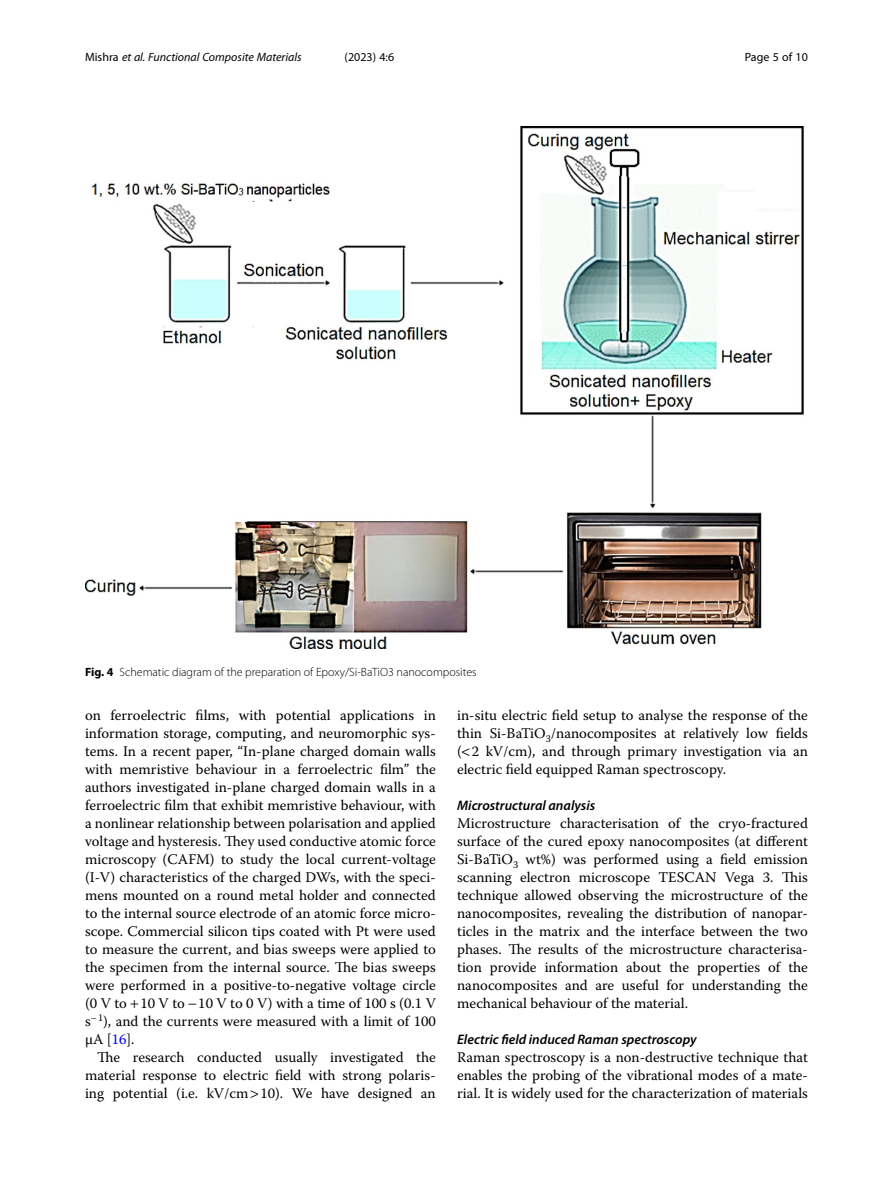
<style>
.page{position:relative;width:893px;height:1191px;background:#fff}
.page>*{position:absolute;margin:0;border:0;box-sizing:border-box;transform-origin:0 0}
.Body_Text{font:14.7px/18px "Warnock Pro";color:#000;text-align:justify}
.Body_Text_Indent{font:14.7px/18px "Warnock Pro";color:#000;text-align:justify}
.Head_3{font:italic 600 13.8px "Myriad Pro";color:#000}
.Figure_Caption{font:300 12px "Myriad Pro";color:#000}
.t1{font:italic 12px "Myriad Pro";color:#000}
.t2{font:12px "Myriad Pro";color:#000}
.s1{font-style:normal}
.s2{font-weight:700}
.s3{color:#00f}
</style>
<div class="page">
<img style="left:85px;top:126px;width:719px;height:523px">
<p class="t1" style="left:85px;top:50px;width:218px"><span class="s1">Mishra</span> et al. Functional Composite Materials</p>
<p class="t2" style="left:345px;top:50px;width:51px">(2023) 4:6</p>
<p class="t2" style="left:745px;top:50px;width:65px">Page 5 of 10</p>
<p class="Figure_Caption" style="left:85px;top:665px;width:393px"><span class="s2">Fig. 4</span> Schematic diagram of the preparation of Epoxy/Si-BaTiO3 nanocomposites</p>
<p class="Body_Text" style="left:85px;top:706px;width:352px">on ferroelectric films, with potential applications in information storage, computing, and neuromorphic sys&shy;tems. In a recent paper, “In-plane charged domain walls with memristive behaviour in a ferroelectric film” the authors investigated in-plane charged domain walls in a ferroelectric film that exhibit memristive behaviour, with a nonlinear relationship between polarisation and applied voltage and hysteresis. They used conductive atomic force microscopy (CAFM) to study the local current-voltage (I-V) characteristics of the charged DWs, with the speci&shy;mens mounted on a round metal holder and connected to the internal source electrode of an atomic force micro&shy;scope. Commercial silicon tips coated with Pt were used to measure the current, and bias sweeps were applied to the specimen from the internal source. The bias sweeps were performed in a positive-to-negative voltage circle (0 V to 10 V to −10 V to 0 V) with a time of 100 s (0.1 V s<sup>−</sup><sup>1</sup>), and the currents were measured with a limit of 100 µΑ [<span class="s3">16</span>].</p>
<p class="Body_Text_Indent" style="left:85px;top:1048px;width:352px;text-indent:12px">The research conducted usually investigated the material response to electric field with strong polaris&shy;ing potential (i.e. kV/cm 10). We have designed an</p>
<p class="Body_Text_Indent" style="left:457px;top:706px;width:352px">in-situ electric field setup to analyse the response of the thin Si-BaTiO<sub>3</sub>/nanocomposites at relatively low fields ( 2 kV/cm), and through primary investigation via an electric field equipped Raman spectroscopy.</p>
<p class="Head_3" style="left:457px;top:797px;width:140px">Microstructural analysis</p>
<p class="Body_Text" style="left:457px;top:814px;width:352px">Microstructure characterisation of the cryo-fractured surface of the cured epoxy nanocomposites (at different Si-BaTiO<sub>3</sub> wt%) was performed using a field emission scanning electron microscope TESCAN Vega 3. This technique allowed observing the microstructure of the nanocomposites, revealing the distribution of nanopar&shy;ticles in the matrix and the interface between the two phases. The results of the microstructure characterisa&shy;tion provide information about the properties of the nanocomposites and are useful for understanding the mechanical behaviour of the material.</p>
<p class="Head_3" style="left:457px;top:1031px;width:241px">Electric field induced Raman spectroscopy</p>
<p class="Body_Text" style="left:457px;top:1048px;width:352px">Raman spectroscopy is a non-destructive technique that enables the probing of the vibrational modes of a mate&shy;rial. It is widely used for the characterization of materials</p>
</div>
